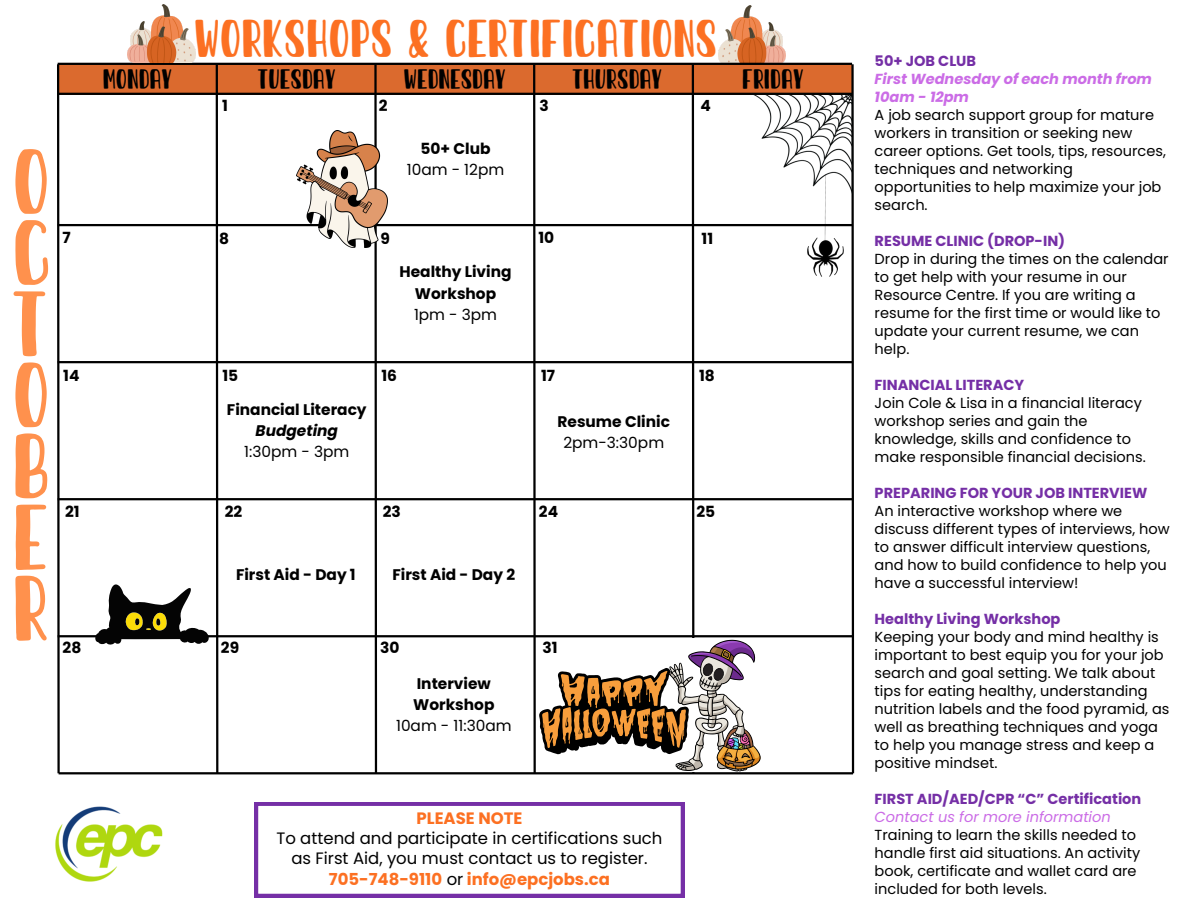
<style>
.page{position:relative;width:1188px;height:918px;background:#fff}
.page>*{position:absolute;margin:0;border:0;box-sizing:border-box;transform-origin:0 0}
.t1{font:51.3px/71.1px "Sunday Best";color:#ff914d;text-align:justify}
.t2{font:29.4px "Sunday Best";color:#fc7022}
.t3{font:16.5px/20.2px "Poppins";color:#000;text-align:center}
.t4{font:700 15.45px/21.3px "Poppins";color:#000;text-align:center}
.t5{font:15.45px "Sunday Best";color:#000}
.t6{font:15.45px/21.1px "Poppins";color:#000;text-align:center}
.t7{font:700 15.3px/21.3px "Poppins";color:#000;text-align:center}
.t8{font:14.55px/18px "Poppins";color:#000}
.t9{font:700 14.55px "Poppins";color:#752fa6}
.t10{font:italic 700 14.55px/18px "Poppins";color:#cb6ce6}
.t11{font:italic 14.55px "Poppins";color:#cb6ce6}
.s1{font-weight:700}
.s2{font-weight:400}
.s3{font-style:italic}
.s4{font-weight:700;color:#fc7022}
</style>
<div class="page">
<svg style="left:255px;top:803px;width:429px;height:94px"></svg>
<div style="left:59px;top:63px;width:793px;height:32px;background:#db6a2e"></div>
<hr style="left:58px;top:498px;width:794px;height:2px;background:#000">
<svg style="left:850px;top:62px;width:5px;height:713px"></svg>
<hr style="left:58px;top:635px;width:794px;height:2px;background:#000">
<img style="left:718px;top:6px;width:68px;height:57px">
<svg style="left:373px;top:62px;width:5px;height:713px"></svg>
<hr style="left:58px;top:63px;width:794px;height:2px;background:#000">
<hr style="left:58px;top:93px;width:794px;height:2px;background:#000">
<hr style="left:58px;top:224px;width:794px;height:2px;background:#000">
<svg style="left:57px;top:62px;width:4px;height:713px"></svg>
<hr style="left:58px;top:361px;width:794px;height:2px;background:#000">
<img style="left:760px;top:95px;width:92px;height:99px">
<img style="left:807px;top:174px;width:36px;height:102px">
<hr style="left:59px;top:772px;width:794px;height:2px;background:#000">
<svg style="left:95px;top:62px;width:125px;height:713px"></svg>
<img style="left:128px;top:5px;width:67px;height:57px">
<img style="left:297px;top:131px;width:91px;height:117px">
<svg style="left:532px;top:62px;width:228px;height:713px"></svg>
<img style="left:55px;top:806px;width:108px;height:76px">
<p class="t1" style="left:12px;top:145px;width:40px">O C T O B E R</p>
<h3 class="t2" style="left:194px;top:21px;width:525px">WORKSHOPS &amp; CERTIFICATIONS</h3>
<p class="t5" style="left:103px;top:69px;width:71px">MONDAY</p>
<p class="t5" style="left:258px;top:69px;width:80px">TUESDAY</p>
<p class="t5" style="left:403px;top:69px;width:104px">WEDNESDAY</p>
<p class="t5" style="left:572px;top:69px;width:92px">THURSDAY</p>
<h5 class="t5" style="left:742px;top:70px;width:63px">FRIDAY</h5>
<p class="t4" style="left:222px;top:95px;width:7px">1</p>
<p class="t4" style="left:379px;top:95px;width:10px">2</p>
<p class="t4" style="left:539px;top:95px;width:11px">3</p>
<p class="t4" style="left:700px;top:95px;width:12px">4</p>
<p class="t6" style="left:407px;top:138px;width:99px"><span class="s1">50+ Club<br></span>10am - 12pm</p>
<p class="t4" style="left:62px;top:227px;width:10px">7</p>
<p class="t4" style="left:219px;top:227px;width:11px">8</p>
<h5 class="t4" style="left:380px;top:227px;width:11px">9</h5>
<p class="t4" style="left:539px;top:227px;width:17px">10</p>
<h4 class="t4" style="left:702px;top:227px;width:13px">11</h4>
<p class="t4" style="left:400px;top:261px;width:114px">Healthy Living<br>Workshop<br><span class="s2">1pm - 3pm</span></p>
<p class="t4" style="left:63px;top:365px;width:18px">14</p>
<p class="t4" style="left:222px;top:365px;width:17px">15</p>
<p class="t4" style="left:381px;top:365px;width:17px">16</p>
<p class="t4" style="left:541px;top:365px;width:16px">17</p>
<p class="t4" style="left:699px;top:365px;width:17px">18</p>
<p class="t7" style="left:227px;top:399px;width:141px">Financial Literacy<br><span class="s3">Budgeting<br></span><span class="s2">1:30pm - 3pm</span></p>
<p class="t4" style="left:558px;top:411px;width:114px">Resume Clinic<br><span class="s2">2pm-3:30pm</span></p>
<p class="t4" style="left:65px;top:501px;width:16px">21</p>
<h4 class="t4" style="left:225px;top:501px;width:19px">22</h4>
<p class="t4" style="left:383px;top:501px;width:20px">23</p>
<p class="t4" style="left:539px;top:501px;width:21px">24</p>
<h5 class="t4" style="left:696px;top:501px;width:20px">25</h5>
<p class="t4" style="left:236px;top:564px;width:121px">First Aid - Day 1</p>
<p class="t4" style="left:392px;top:564px;width:124px">First Aid - Day 2</p>
<h5 class="t4" style="left:63px;top:637px;width:20px">28</h5>
<p class="t4" style="left:221px;top:637px;width:20px">29</p>
<p class="t4" style="left:380px;top:637px;width:21px">30</p>
<p class="t7" style="left:396px;top:673px;width:117px">Interview<br>Workshop<br><span class="s2">10am - 11:30am</span></p>
<h5 class="t4" style="left:542px;top:637px;width:17px">31</h5>
<h1 class="t3" style="left:276px;top:808px;width:388px"><span class="s4">PLEASE NOTE<br></span>To attend and participate in certifications such as First Aid, you must contact us to register.<br><span class="s4">705-748-9110</span> or <span class="s4">info@epcjobs.ca</span></h1>
<h3 class="t9" style="left:875px;top:51px;width:103px">50+ JOB CLUB</h3>
<p class="t10" style="left:875px;top:70px;width:279px">First Wednesday of each month from<br>10am - 12pm</p>
<p class="t8" style="left:875px;top:106px;width:293px">A job search support group for mature workers in transition or seeking new career options. Get tools, tips, resources, techniques and networking opportunities to help maximize your job search.</p>
<p class="t9" style="left:875px;top:231px;width:192px">RESUME CLINIC (DROP-IN)</p>
<p class="t8" style="left:875px;top:250px;width:296px">Drop in during the times on the calendar to get help with your resume in our<br>Resource Centre. If you are writing a resume for the first time or would like to update your current resume, we can help.</p>
<p class="t9" style="left:875px;top:375px;width:151px">FINANCIAL LITERACY</p>
<p class="t8" style="left:875px;top:394px;width:273px">Join Cole &amp; Lisa in a financial literacy workshop series and gain the knowledge, skills and confidence to make responsible financial decisions.</p>
<h5 class="t9" style="left:875px;top:483px;width:274px">PREPARING FOR YOUR JOB INTERVIEW</h5>
<p class="t8" style="left:875px;top:502px;width:296px">An interactive workshop where we discuss different types of interviews, how to answer difficult interview questions, and how to build confidence to help you have a successful interview!</p>
<p class="t9" style="left:875px;top:609px;width:187px">Healthy Living Workshop</p>
<p class="t8" style="left:875px;top:628px;width:296px">Keeping your body and mind healthy is important to best equip you for your job search and goal setting. We talk about tips for eating healthy, understanding nutrition labels and the food pyramid, as well as breathing techniques and yoga to help you manage stress and keep a positive mindset.</p>
<p class="t9" style="left:875px;top:789px;width:268px">FIRST AID/AED/CPR “C” Certification</p>
<p class="t11" style="left:875px;top:807px;width:238px">Contact us for more information</p>
<p class="t8" style="left:875px;top:826px;width:267px">Training to learn the skills needed to handle first aid situations. An activity book, certificate and wallet card are included for both levels.</p>
</div>
